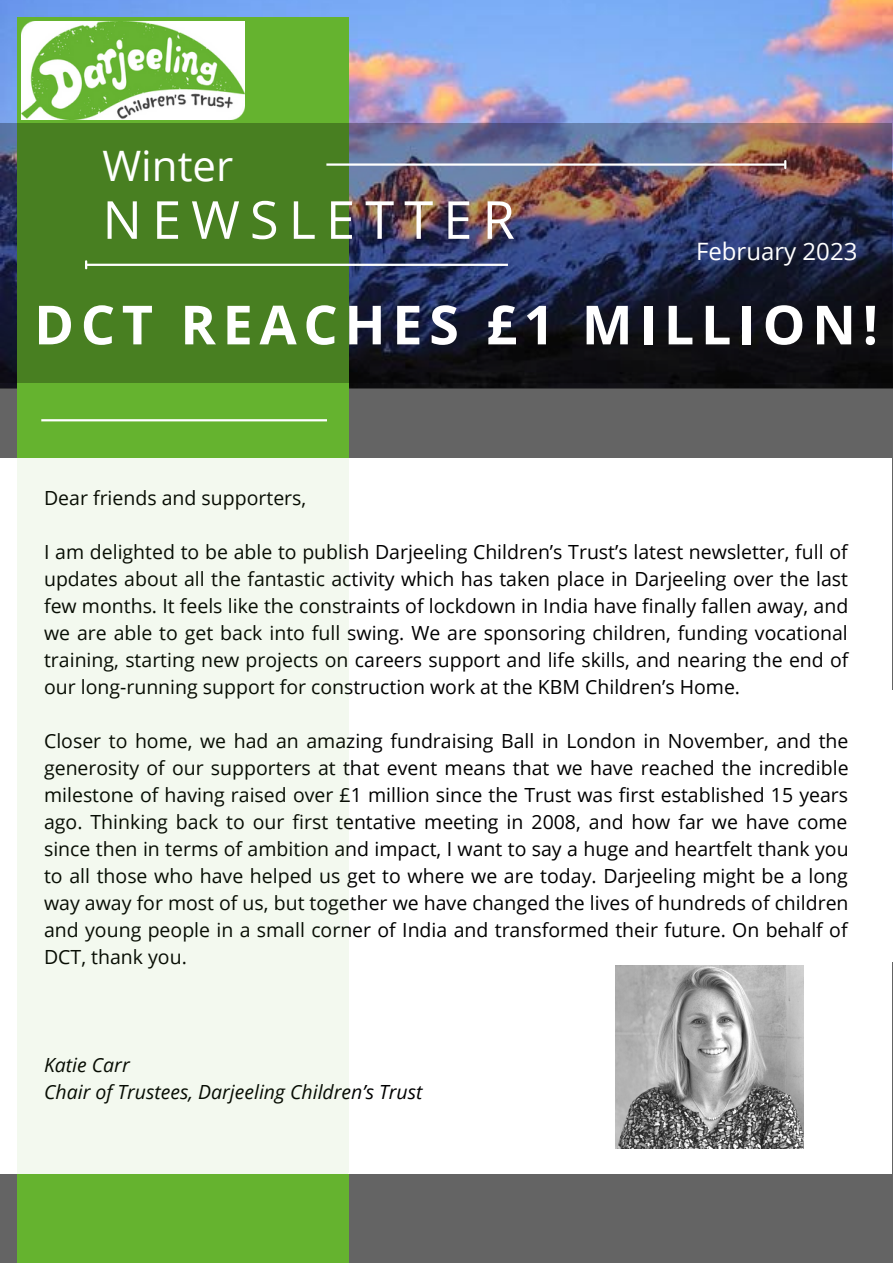
<style>
.page{position:relative;width:893px;height:1264px;background:#fff}
.page>*{position:absolute;margin:0;border:0;box-sizing:border-box;transform-origin:0 0}
.t1{font:700 54px "Open Sans";letter-spacing:.125em;color:#fff}
.t2{font:52.5px "Open Sans";letter-spacing:.19em;color:#fff}
.t3{font:42px "Open Sans";color:#fff}
.t4{font:24px "Open Sans";color:#fff}
.t5{font:19.5px/27px "Open Sans";color:#000;text-align:justify}
.t6{font:italic 19.5px/27px "Open Sans";color:#000}
</style>
<div class="page">
<div style="left:0;top:961px;width:892px;height:301px;background:#646464"></div>
<img style="left:0;top:0;width:892px;height:388px">
<div style="left:0;top:389px;width:892px;height:300px;background:#646464"></div>
<div style="left:18px;top:18px;width:330px;height:1244px;background:#65b32f"></div>
<div style="left:0;top:458px;width:891px;height:715px;background:#fff"></div>
<img style="left:21px;top:22px;width:224px;height:98px">
<img style="left:0;top:124px;width:891px;height:258px">
<hr style="left:326px;top:163px;width:458px;height:3px;background:#fff">
<svg style="left:784px;top:160px;width:2px;height:9px"></svg>
<hr style="left:87px;top:264px;width:421px;height:2px;background:#fff">
<svg style="left:85px;top:260px;width:2px;height:9px"></svg>
<hr style="left:41px;top:419px;width:286px;height:2px;background:#fff">
<div style="left:18px;top:458px;width:330px;height:714px;background:#f3f9ef"></div>
<img style="left:616px;top:965px;width:187px;height:183px">
<h3 class="t3" style="left:102px;top:137px;width:132px">Winter</h3>
<h2 class="t2" style="left:102px;top:183px;width:414px">NEWSLETTER</h2>
<p class="t4" style="left:696px;top:235px;width:163px">February 2023</p>
<h1 class="t1" style="left:34px;top:287px;width:845px">DCT REACHES £1 MILLION!</h1>
<p class="t5" style="left:44px;top:484px;width:264px">Dear friends and supporters,</p>
<p class="t5" style="left:44px;top:538px;width:805px">I am delighted to be able to publish Darjeeling Children’s Trust’s latest newsletter, full of updates about all the fantastic activity which has taken place in Darjeeling over the last few months. It feels like the constraints of lockdown in India have finally fallen away, and we are able to get back into full swing. We are sponsoring children, funding vocational training, starting new projects on careers support and life skills, and nearing the end of our long-running support for construction work at the KBM Children’s Home.</p>
<p class="t5" style="left:44px;top:727px;width:806px">Closer to home, we had an amazing fundraising Ball in London in November, and the generosity of our supporters at that event means that we have reached the incredible milestone of having raised over £1 million since the Trust was first established 15 years ago. Thinking back to our first tentative meeting in 2008, and how far we have come since then in terms of ambition and impact, I want to say a huge and heartfelt thank you to all those who have helped us get to where we are today. Darjeeling might be a long way away for most of us, but together we have changed the lives of hundreds of children and young people in a small corner of India and transformed their future. On behalf of DCT, thank you.</p>
<p class="t6" style="left:44px;top:1051px;width:380px">Katie Carr<br>Chair of Trustees, Darjeeling Children’s Trust</p>
</div>
